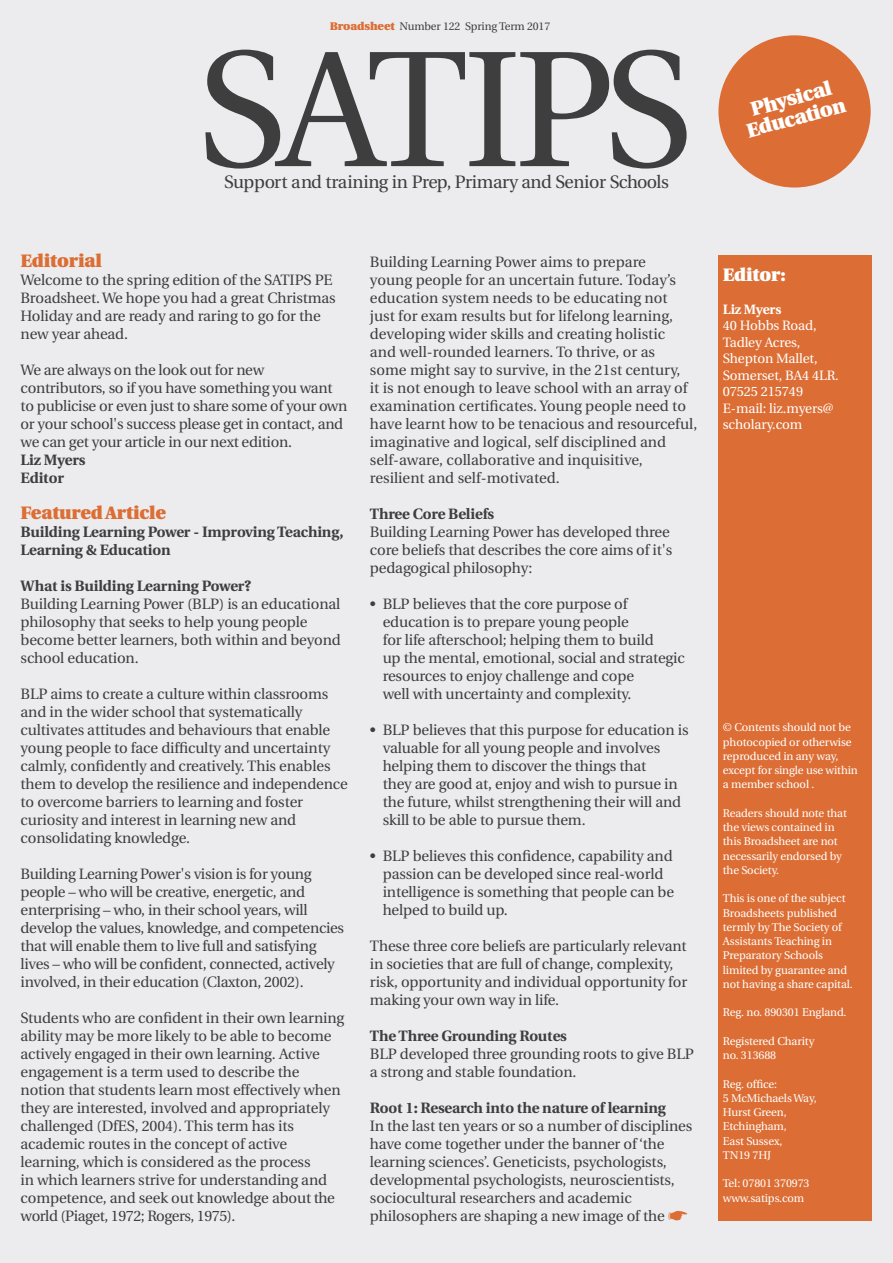
<style>
.page{position:relative;width:893px;height:1263px;background:#ececee}
.page>*{position:absolute;margin:0;border:0;box-sizing:border-box;transform-origin:0 0}
.t1{font:164.85px "Utopia";letter-spacing:-.04em;color:#3e3e3f}
.t2{font:900 19.8px "Utopia";color:#fff}
.t3{font:18px "Utopia";letter-spacing:-.02em;color:#3e3e3f}
.t4{font:900 18px "Utopia";letter-spacing:-.01em;color:#dc6e35}
.t5{font:900 18px "Utopia";letter-spacing:-.01em;color:#fff}
.t6{font:15px/18px "Utopia";letter-spacing:-.01em;color:#3e3e3f}
.t7{font:700 15px/18px "Utopia";letter-spacing:-.01em;color:#3e3e3f}
.t8{font:13.5px/16.5px "Utopia";letter-spacing:-.01em;color:#fff}
.t9{font:700 13.5px "Utopia";letter-spacing:-.01em;color:#fff}
.t10{font:11.25px/14.2px "Utopia";letter-spacing:-.01em;color:#fff}
.t11{font:11.1px "Utopia";letter-spacing:-.01em;color:#3e3e3f}
.s1{font-weight:900;color:#dc6e35}
.s2{color:#dc6e35}
</style>
<div class="page">
<div style="left:718px;top:35px;width:153px;height:153px;background:#dc6e35;border-radius:50%"></div>
<div style="left:718px;top:255px;width:154px;height:965px;background:#dc6e35"></div>
<p class="t11" style="left:330px;top:20px;width:222px"><span class="s1">Broadsheet</span> Number 122 Spring Term 2017</p>
<p class="t1" style="left:197px;top:19px;width:497px">SATIPS</p>
<p class="t3" style="left:224px;top:172px;width:446px">Support and training in Prep, Primary and Senior Schools</p>
<p class="t4" style="left:21px;top:251px;width:83px">Editorial</p>
<p class="t6" style="left:21px;top:271px;width:317px">Welcome to the spring edition of the SATIPS PE<br>Broadsheet. We hope you had a great Christmas</p>
<p class="t6" style="left:21px;top:307px;width:302px">Holiday and are ready and raring to go for the new year ahead.</p>
<p class="t6" style="left:21px;top:361px;width:328px">We are always on the look out for new contributors, so if you have something you want to publicise or even just to share some of your own or your school's success please get in contact, and we can get your article in our next edition.</p>
<p class="t7" style="left:21px;top:451px;width:67px">Liz Myers</p>
<p class="t7" style="left:21px;top:469px;width:45px">Editor</p>
<p class="t4" style="left:21px;top:503px;width:147px">Featured Article</p>
<p class="t7" style="left:21px;top:523px;width:324px">Building Learning Power - Improving Teaching,<br>Learning &amp; Education</p>
<p class="t7" style="left:21px;top:577px;width:232px">What is Building Learning Power?</p>
<p class="t6" style="left:21px;top:595px;width:322px">Building Learning Power (BLP) is an educational philosophy that seeks to help young people become better learners, both within and beyond school education.</p>
<p class="t6" style="left:21px;top:685px;width:329px">BLP aims to create a culture within classrooms and in the wider school that systematically cultivates attitudes and behaviours that enable young people to face difficulty and uncertainty calmly, confidently and creatively. This enables them to develop the resilience and independence to overcome barriers to learning and foster curiosity and interest in learning new and consolidating knowledge.</p>
<p class="t6" style="left:21px;top:865px;width:293px">Building Learning Power's vision is for young people – who will be creative, energetic, and</p>
<p class="t6" style="left:21px;top:901px;width:325px">enterprising – who, in their school years, will develop the values, knowledge, and competencies that will enable them to live full and satisfying lives – who will be confident, connected, actively involved, in their education (Claxton, 2002).</p>
<p class="t6" style="left:21px;top:1009px;width:325px">Students who are confident in their own learning ability may be more likely to be able to become</p>
<p class="t6" style="left:21px;top:1045px;width:322px">actively engaged in their own learning. Active engagement is a term used to describe the notion that students learn most effectively when they are interested, involved and appropriately challenged (DfES, 2004). This term has its academic routes in the concept of active learning, which is considered as the process<br>in which learners strive for understanding and competence, and seek out knowledge about the world (Piaget, 1972; Rogers, 1975).</p>
<p class="t6" style="left:370px;top:253px;width:329px">Building Learning Power aims to prepare<br>young people for an uncertain future. Today’s education system needs to be educating not<br>just for exam results but for lifelong learning, developing wider skills and creating holistic<br>and well-rounded learners. To thrive, or as<br>some might say to survive, in the 21st century,<br>it is not enough to leave school with an array of examination certificates. Young people need to have learnt how to be tenacious and resourceful, imaginative and logical, self disciplined and self-aware, collaborative and inquisitive, resilient and self-motivated.</p>
<p class="t7" style="left:370px;top:505px;width:126px">Three Core Beliefs</p>
<p class="t6" style="left:370px;top:523px;width:304px">Building Learning Power has developed three core beliefs that describes the core aims of it's</p>
<p class="t6" style="left:370px;top:559px;width:164px">pedagogical philosophy:</p>
<p class="t6" style="left:383px;top:595px;width:304px;text-indent:-13px">• BLP believes that the core purpose of education is to prepare young people<br>for life afterschool; helping them to build<br>up the mental, emotional, social and strategic resources to enjoy challenge and cope<br>well with uncertainty and complexity.</p>
<p class="t6" style="left:383px;top:721px;width:307px;text-indent:-13px">• BLP believes that this purpose for education is valuable for all young people and involves helping them to discover the things that<br>they are good at, enjoy and wish to pursue in the future, whilst strengthening their will and skill to be able to pursue them.</p>
<p class="t6" style="left:370px;top:847px;width:304px;text-align:center">• BLP believes this confidence, capability and passion can be developed since real-world</p>
<p class="t6" style="left:383px;top:883px;width:293px">intelligence is something that people can be helped to build up.</p>
<p class="t6" style="left:370px;top:937px;width:319px">These three core beliefs are particularly relevant in societies that are full of change, complexity, risk, opportunity and individual opportunity for making your own way in life.</p>
<p class="t7" style="left:370px;top:1027px;width:199px">The Three Grounding Routes</p>
<p class="t6" style="left:370px;top:1045px;width:325px">BLP developed three grounding roots to give BLP a strong and stable foundation.</p>
<p class="t7" style="left:370px;top:1099px;width:297px">Root 1: Research into the nature of learning</p>
<p class="t6" style="left:370px;top:1117px;width:324px">In the last ten years or so a number of disciplines have come together under the banner of ‘the</p>
<p class="t6" style="left:370px;top:1153px;width:306px">learning sciences’. Geneticists, psychologists, developmental psychologists, neuroscientists,</p>
<p class="t6" style="left:370px;top:1189px;width:319px">sociocultural researchers and academic philosophers are shaping a new image of the <span class="s2">☛</span></p>
<p class="t2" style="left:748px;top:98px;width:85px;rotate:-15deg">Physical</p>
<p class="t2" style="left:744px;top:120px;width:104px;rotate:-15deg">Education</p>
<p class="t5" style="left:723px;top:264px;width:65px">Editor:</p>
<p class="t9" style="left:723px;top:301px;width:60px">Liz Myers</p>
<p class="t8" style="left:723px;top:318px;width:95px">40 Hobbs Road,</p>
<p class="t8" style="left:723px;top:334px;width:79px">Tadley Acres,</p>
<p class="t8" style="left:723px;top:351px;width:117px">Shepton Mallet,<br>Somerset, BA4 4LR.</p>
<p class="t8" style="left:723px;top:384px;width:82px">07525 215749</p>
<p class="t8" style="left:723px;top:400px;width:112px">E-mail: liz.myers@ scholary.com</p>
<p class="t10" style="left:723px;top:721px;width:136px">© Contents should not be photocopied or otherwise reproduced in any way, except for single use within a member school .</p>
<p class="t10" style="left:723px;top:806px;width:125px">Readers should note that the views contained in this Broadsheet are not necessarily endorsed by the Society.</p>
<p class="t10" style="left:723px;top:892px;width:131px">This is one of the subject<br>Broadsheets published termly by The Society of<br>Assistants Teaching in<br>Preparatory Schools limited by guarantee and not having a share capital.</p>
<p class="t10" style="left:723px;top:1006px;width:125px">Reg. no. 890301 England.</p>
<p class="t10" style="left:723px;top:1034px;width:93px">Registered Charity no. 313688</p>
<p class="t10" style="left:723px;top:1077px;width:56px">Reg. office:</p>
<p class="t10" style="left:723px;top:1091px;width:95px">5 McMichaels Way,</p>
<p class="t10" style="left:723px;top:1105px;width:65px">Hurst Green,</p>
<p class="t10" style="left:723px;top:1120px;width:65px">Etchingham,</p>
<p class="t10" style="left:723px;top:1134px;width:61px">East Sussex,</p>
<p class="t10" style="left:723px;top:1148px;width:50px">TN19 7HJ</p>
<p class="t10" style="left:723px;top:1177px;width:88px">Tel: 07801 370973</p>
<p class="t10" style="left:723px;top:1191px;width:83px">www.satips.com</p>
</div>
